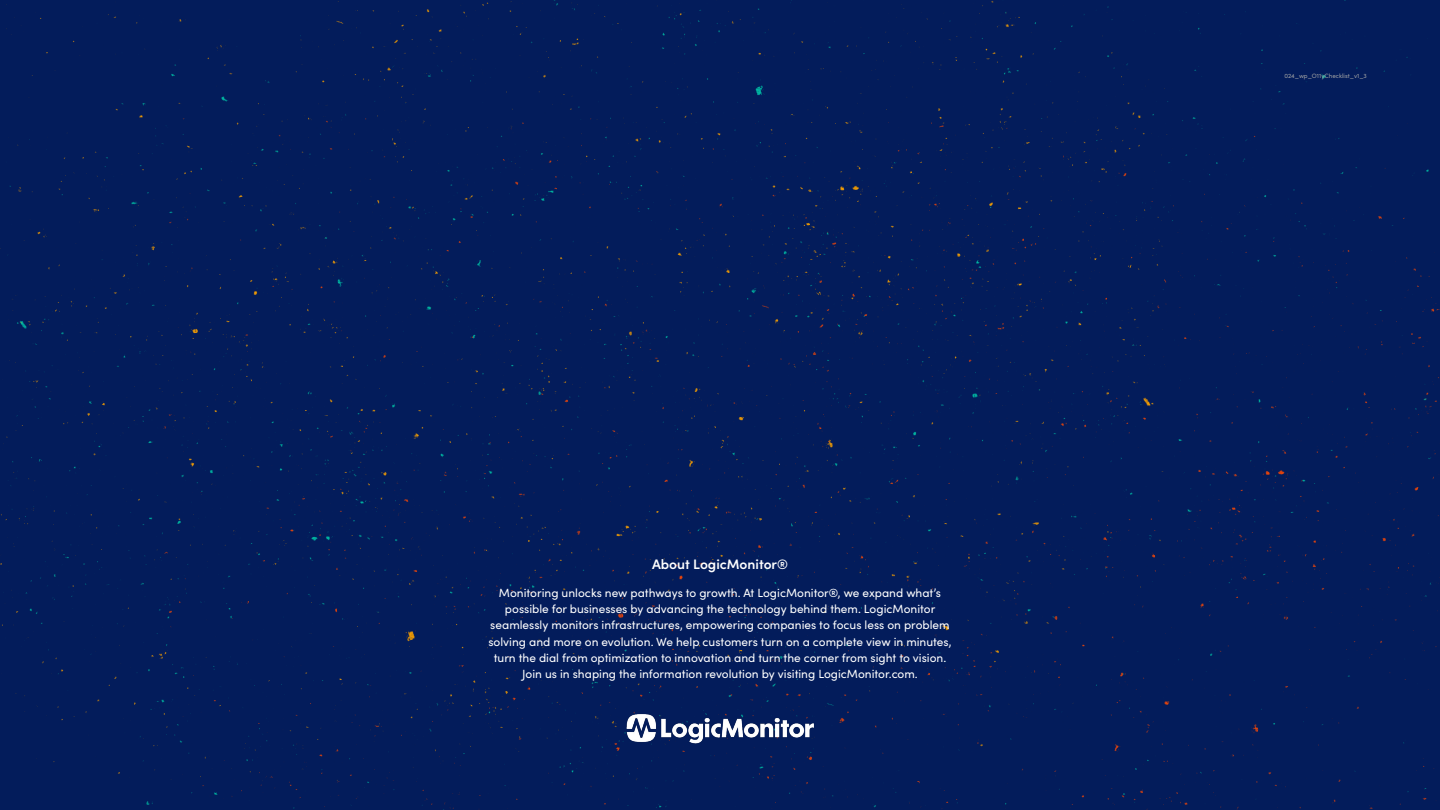
<style>
.page{position:relative;width:1440px;height:810px;background:#031c5b}
.page>*{position:absolute;margin:0;border:0;box-sizing:border-box;transform-origin:0 0}
.t1{font:600 13.75px "Sofia Pro";color:#fff}
.t2{font:11.88px/16.2px "Sofia Pro";color:#fff;text-align:center}
.t3{font:6.25px "Sofia Pro";color:#9d9fa2}
</style>
<div class="page">
<img style="left:625px;top:712px;width:190px;height:32px">
<p class="t1" style="left:652px;top:554px;width:137px">About LogicMonitor®</p>
<p class="t2" style="left:488px;top:584px;width:465px">Monitoring unlocks new pathways to growth. At LogicMonitor®, we expand what’s possible for businesses by advancing the technology behind them. LogicMonitor seamlessly monitors infrastructures, empowering companies to focus less on problem solving and more on evolution. We help customers turn on a complete view in minutes, turn the dial from optimization to innovation and turn the corner from sight to vision.<br>Join us in shaping the information revolution by visiting LogicMonitor.com.</p>
<p class="t3" style="left:1284px;top:71px;width:84px">024_wp_O11yChecklist_v1_3</p>
</div>
